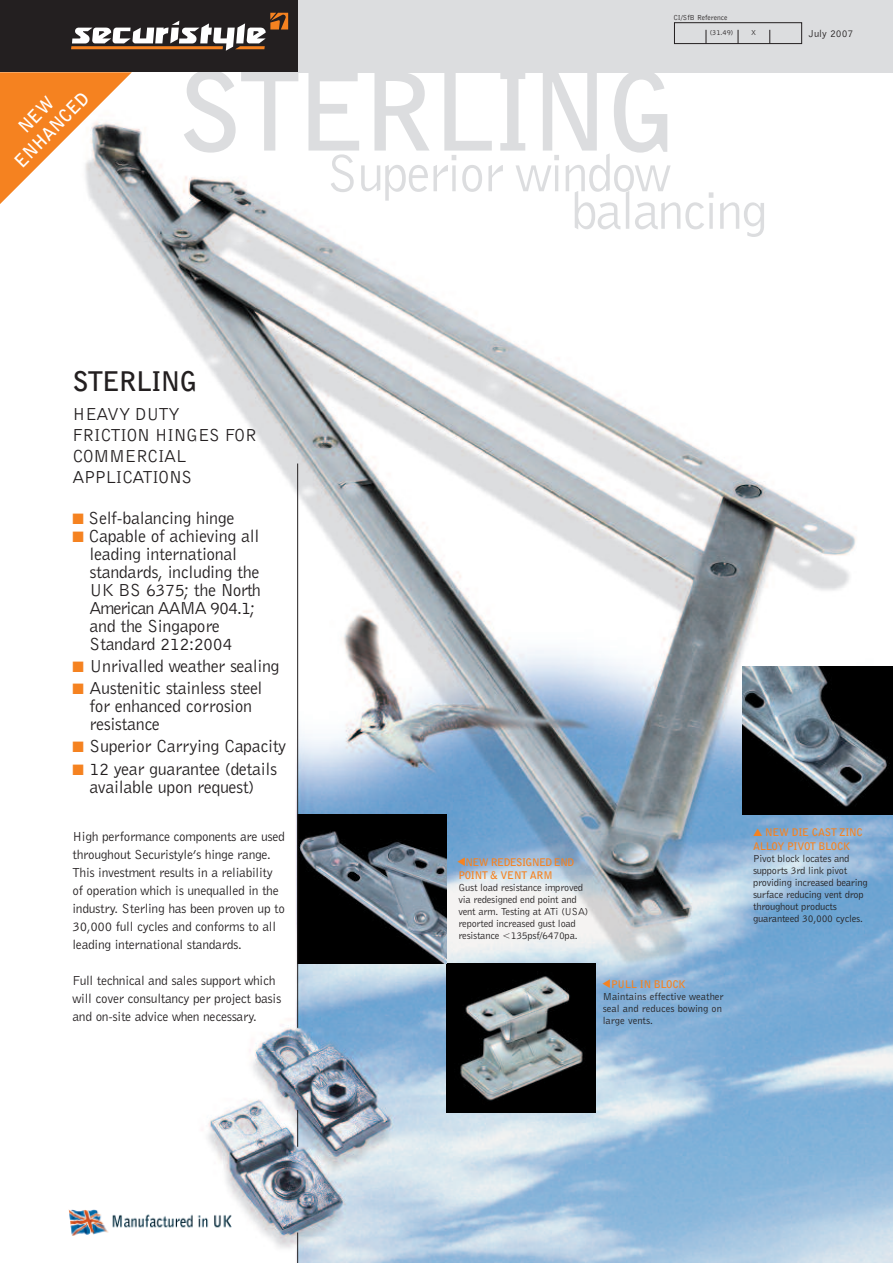
<style>
.page{position:relative;width:893px;height:1263px;background:#fff}
.page>*{position:absolute;margin:0;border:0;box-sizing:border-box;transform-origin:0 0}
.t1{font:700 108px "Bell Gothic BT";letter-spacing:-.03em;color:#dcdddf}
.t2{font:54px "Bell Gothic BT";letter-spacing:-.045em;color:#dcdddf}
.t3{font:700 27px "Bell Gothic BT";letter-spacing:-.03em;color:#231f20}
.t4{font:18px/18px "Bell Gothic BT";letter-spacing:-.02em;color:#231f20}
.t5{font:700 18px/21.6px "Bell Gothic BT";color:#fff;text-align:center}
.t6{font:13.5px/18px "Bell Gothic BT";letter-spacing:-.02em;color:#231f20}
.t7{font:10.5px/12px "Bell Gothic BT";letter-spacing:-.02em;color:#231f20}
.t8{font:10.5px/12px "Bell Gothic BT";color:#231f20}
.t9{font:700 10.5px/13.5px "Bell Gothic BT";letter-spacing:-.025em;color:#f58220}
.t10{font:700 10.5px/13.5px "Bell Gothic BT";letter-spacing:-.055em;color:#f58220}
.t11{font:7.5px "Bell Gothic BT";color:#231f20}
.s1{color:#f58220}
</style>
<div class="page">
<img style="left:103px;top:128px;width:790px;height:1135px">
<div style="left:298px;top:0;width:595px;height:72px;background:#dcdddf"></div>
<div style="left:674px;top:23px;width:128px;height:21px;border:1px solid #231f20"></div>
<svg style="left:738px;top:30px;width:1px;height:14px"></svg>
<svg style="left:706px;top:30px;width:1px;height:14px"></svg>
<svg style="left:769px;top:30px;width:1px;height:14px"></svg>
<img style="left:446px;top:964px;width:149px;height:149px">
<img style="left:298px;top:815px;width:148px;height:149px">
<img style="left:742px;top:666px;width:151px;height:149px">
<hr style="left:297px;top:463px;width:1px;height:565px;background:#231f20">
<hr style="left:297px;top:1110px;width:1px;height:37px;background:#231f20">
<hr style="left:297px;top:1232px;width:1px;height:31px;background:#231f20">
<img style="left:68px;top:1209px;width:166px;height:29px">
<svg style="left:0;top:72px;width:132px;height:145px"></svg>
<div style="left:0;top:0;width:298px;height:72px;background:#231f20"></div>
<svg style="left:72px;top:13px;width:216px;height:38px"></svg>
<hr style="left:71px;top:46px;width:152px;height:3px;background:#f58220">
<svg style="left:458px;top:857px;width:7px;height:9px"></svg>
<svg style="left:603px;top:979px;width:7px;height:9px"></svg>
<p class="t11" style="left:673px;top:15px;width:56px">CI/SfB Reference</p>
<p class="t5" style="left:-5px;top:143px;width:99px;rotate:-46deg">NEW<br>ENHANCED</p>
<p class="t11" style="left:710px;top:30px;width:25px">(31.49)</p>
<p class="t11" style="left:751px;top:30px;width:7px">X</p>
<p class="t8" style="left:809px;top:28px;width:46px">July 2007</p>
<h1 class="t1" style="left:177px;top:72px;width:502px">STERLING</h1>
<h2 class="t2" style="left:327px;top:153px;width:346px">Superior window</h2>
<h2 class="t2" style="left:571px;top:191px;width:198px">balancing</h2>
<h3 class="t3" style="left:73px;top:371px;width:127px">STERLING</h3>
<p class="t4" style="left:73px;top:405px;width:186px;line-height:21px">HEAVY DUTY<br>FRICTION HINGES FOR<br>COMMERCIAL<br>APPLICATIONS</p>
<p class="t4" style="left:73px;top:510px;width:163px"><span class="s1">■</span> Self-balancing hinge</p>
<p class="t4" style="left:89px;top:528px;width:173px;text-indent:-17px"><span class="s1">■</span> Capable of achieving all leading international standards, including the<br>UK BS 6375; the North<br>American AAMA 904.1; and the Singapore<br>Standard 212:2004</p>
<p class="t4" style="left:73px;top:658px;width:209px"><span class="s1">■</span> Unrivalled weather sealing</p>
<p class="t4" style="left:90px;top:680px;width:175px;text-indent:-17px"><span class="s1">■</span> Austenitic stainless steel for enhanced corrosion resistance</p>
<p class="t4" style="left:73px;top:738px;width:215px"><span class="s1">■</span> Superior Carrying Capacity</p>
<p class="t4" style="left:73px;top:761px;width:206px;text-align:center"><span class="s1">■</span> 12 year guarantee (details available upon request)</p>
<p class="t6" style="left:73px;top:829px;width:214px">High performance components are used throughout Securistyle’s hinge range.<br>This investment results in a reliability of operation which is unequalled in the industry. Sterling has been proven up to 30,000 full cycles and conforms to all leading international standards.</p>
<p class="t6" style="left:73px;top:973px;width:210px">Full technical and sales support which will cover consultancy per project basis and on-site advice when necessary.</p>
<p class="t10" style="left:458px;top:856px;width:117px;text-indent:7px">NEW REDESIGNED END<br>POINT &amp; VENT ARM</p>
<p class="t7" style="left:458px;top:882px;width:132px">Gust load resistance improved via redesigned end point and vent arm. Testing at ATi (USA) reported increased gust load resistance &lt;135psf/6470pa.</p>
<p class="t9" style="left:611px;top:978px;width:76px">PULL IN BLOCK</p>
<p class="t8" style="left:603px;top:991px;width:123px">Maintains effective weather seal and reduces bowing on large vents.</p>
<p class="t9" style="left:753px;top:826px;width:111px">▲ NEW DIE CAST ZINC<br>ALLOY PIVOT BLOCK</p>
<p class="t7" style="left:753px;top:853px;width:116px">Pivot block locates and supports 3rd link pivot providing increased bearing surface reducing vent drop throughout products guaranteed 30,000 cycles.</p>
</div>
